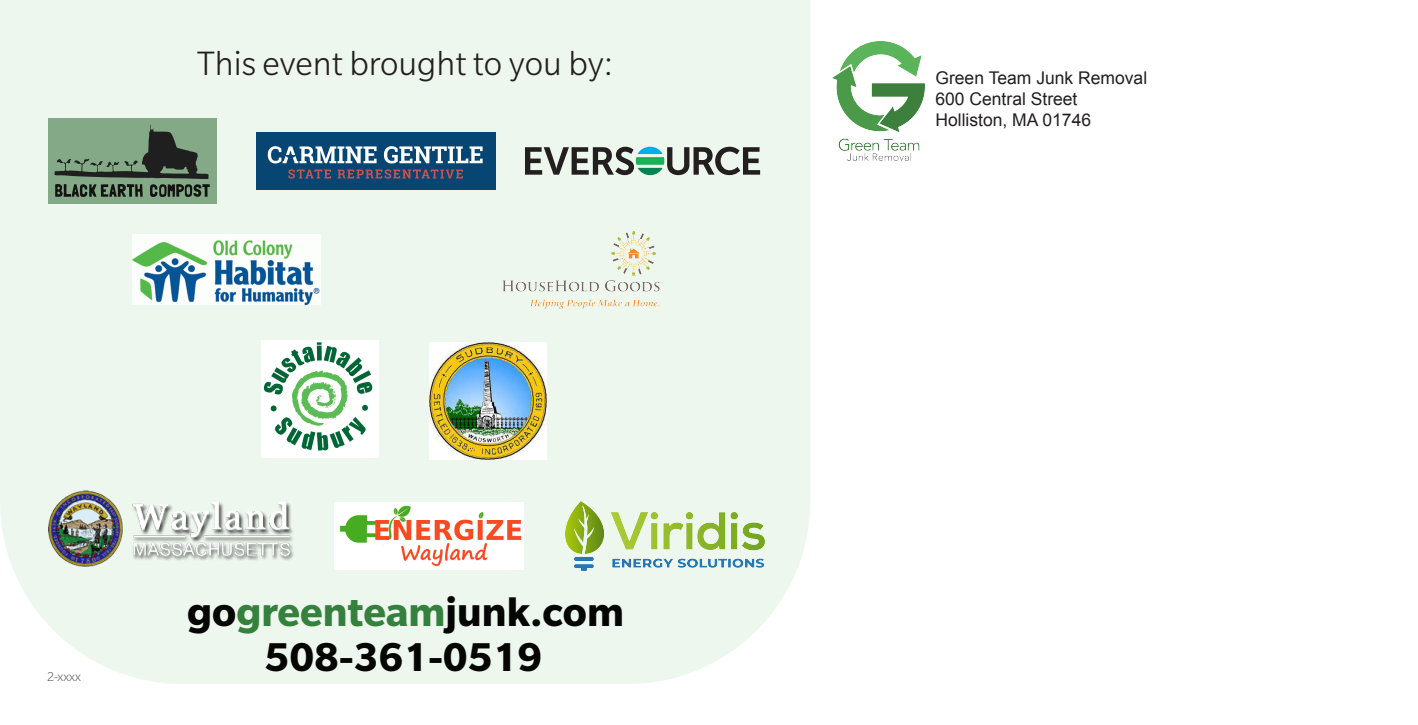
<style>
.page{position:relative;width:1418px;height:725px;background:#fff}
.page>*{position:absolute;margin:0;border:0;box-sizing:border-box;transform-origin:0 0}
.t1{font:700 43.75px "Slate Pro";color:#050504}
.t2{font:300 36.75px "Slate Pro";color:#231f20}
.t3{font:17.5px/21px "Arial";color:#231f20}
.t4{font:300 14px "Slate Pro";color:#676666}
.s1{color:#36803d}
</style>
<div class="page">
<div style="left:0;top:0;width:810px;height:684px;background:#eef7ee"></div>
<img style="left:256px;top:132px;width:239px;height:57px">
<img style="left:132px;top:234px;width:188px;height:71px">
<svg style="left:525px;top:147px;width:235px;height:28px;background:#88968f"></svg>
<img style="left:832px;top:42px;width:92px;height:119px">
<img style="left:429px;top:342px;width:117px;height:117px">
<img style="left:262px;top:340px;width:117px;height:117px">
<img style="left:48px;top:119px;width:169px;height:84px">
<img style="left:502px;top:231px;width:160px;height:77px">
<img style="left:48px;top:490px;width:246px;height:76px">
<img style="left:335px;top:502px;width:189px;height:67px">
<img style="left:565px;top:501px;width:199px;height:69px">
<h2 class="t2" style="left:197px;top:44px;width:417px">This event brought to you by:</h2>
<p class="t4" style="left:47px;top:668px;width:35px">2-xxxx</p>
<h1 class="t1" style="left:187px;top:587px;width:438px">go<span class="s1">greenteam</span>junk.com</h1>
<h1 class="t1" style="left:264px;top:632px;width:279px">508-361-0519</h1>
<p class="t3" style="left:935px;top:67px;width:213px">Green Team Junk Removal<br>600 Central Street<br>Holliston, MA 01746</p>
</div>
